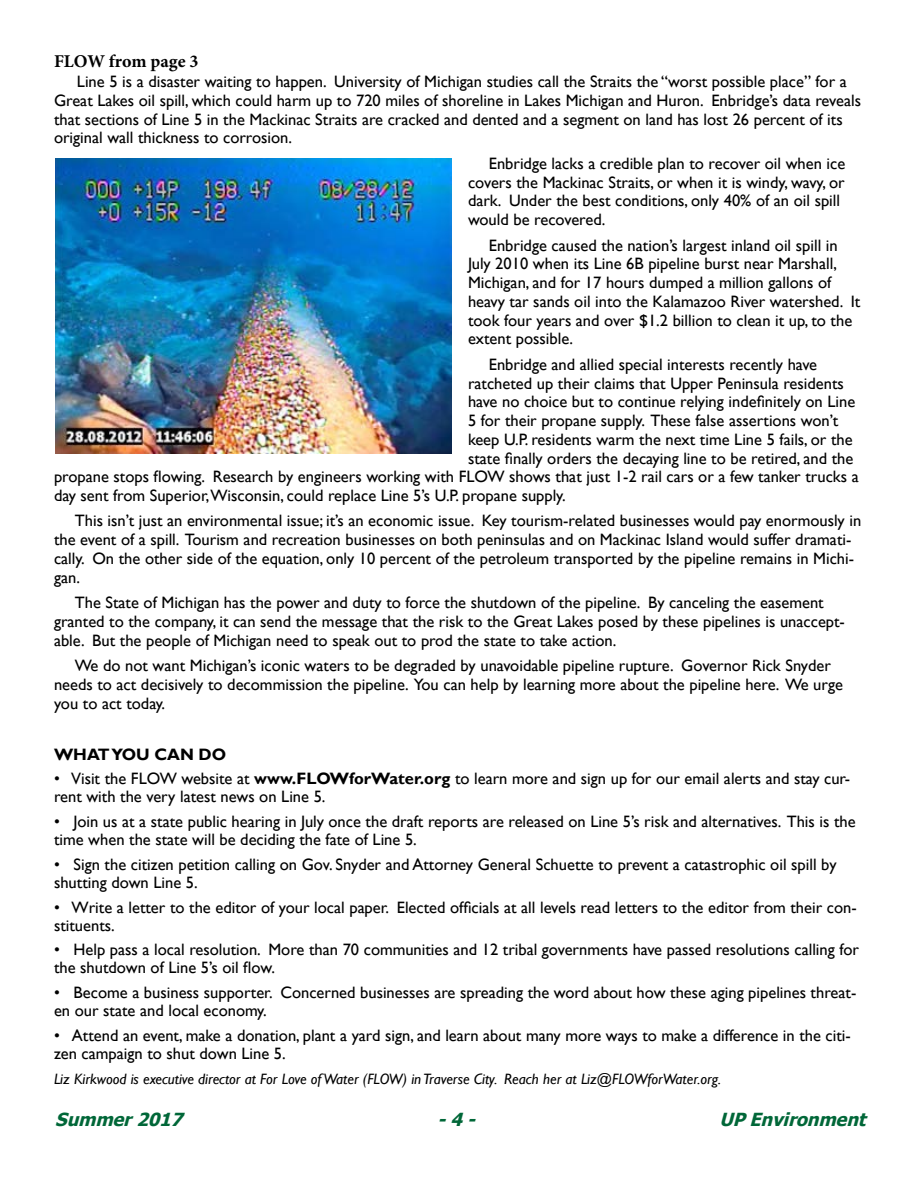
<style>
.page{position:relative;width:918px;height:1188px;background:#fff}
.page>*{position:absolute;margin:0;border:0;box-sizing:border-box;transform-origin:0 0}
.t1{font:italic 700 18px "Tahoma";color:#006738}
.t2{font:700 18px "Minion Pro";color:#000}
.t3{font:16.5px/18.8px "Gill Sans";color:#000}
.t4{font:700 16.5px "Gill Sans";color:#000}
.t5{font:italic 15px "Gill Sans";color:#000}
.s1{font-weight:700}
</style>
<div class="page">
<img style="left:56px;top:158px;width:396px;height:296px">
<p class="t2" style="left:54px;top:49px;width:146px">FLOW from page 3</p>
<p class="t3" style="left:54px;top:72px;width:809px;text-indent:23px">Line 5 is a disaster waiting to happen. University of Michigan studies call the Straits the “worst possible place” for a Great Lakes oil spill, which could harm up to 720 miles of shoreline in Lakes Michigan and Huron. Enbridge’s data reveals that sections of Line 5 in the Mackinac Straits are cracked and dented and a segment on land has lost 26 percent of its original wall thickness to corrosion.</p>
<p class="t3" style="left:468px;top:154px;width:379px;text-indent:21px">Enbridge lacks a credible plan to recover oil when ice covers the Mackinac Straits, or when it is windy, wavy, or dark. Under the best conditions, only 40% of an oil spill would be recovered.</p>
<p class="t3" style="left:468px;top:236px;width:394px;text-indent:21px">Enbridge caused the nation’s largest inland oil spill in July 2010 when its Line 6B pipeline burst near Marshall, Michigan, and for 17 hours dumped a million gallons of heavy tar sands oil into the Kalamazoo River watershed. It took four years and over $1.2 billion to clean it up, to the extent possible.</p>
<p class="t3" style="left:489px;top:355px;width:330px">Enbridge and allied special interests recently have</p>
<p class="t3" style="left:468px;top:374px;width:377px">ratcheted up their claims that Upper Peninsula residents</p>
<p class="t3" style="left:468px;top:393px;width:389px">have no choice but to continue relying indefinitely on Line</p>
<p class="t3" style="left:468px;top:411px;width:372px">5 for their propane supply. These false assertions won’t</p>
<p class="t3" style="left:468px;top:430px;width:386px">keep U.P. residents warm the next time Line 5 fails, or the</p>
<p class="t3" style="left:468px;top:449px;width:387px">state finally orders the decaying line to be retired, and the</p>
<p class="t3" style="left:54px;top:468px;width:806px">propane stops flowing. Research by engineers working with FLOW shows that just 1-2 rail cars or a few tanker trucks a</p>
<p class="t3" style="left:54px;top:486px;width:513px">day sent from Superior,Wisconsin, could replace Line 5’s U.P. propane supply.</p>
<p class="t3" style="left:54px;top:512px;width:809px;text-indent:21px">This isn’t just an environmental issue; it’s an economic issue. Key tourism-related businesses would pay enormously in the event of a spill. Tourism and recreation businesses on both peninsulas and on Mackinac Island would suffer dramati&shy;cally. On the other side of the equation, only 10 percent of the petroleum transported by the pipeline remains in Michi&shy;gan.</p>
<p class="t3" style="left:54px;top:594px;width:792px;text-indent:21px">The State of Michigan has the power and duty to force the shutdown of the pipeline. By canceling the easement granted to the company, it can send the message that the risk to the Great Lakes posed by these pipelines is unaccept&shy;able. But the people of Michigan need to speak out to prod the state to take action.</p>
<p class="t3" style="left:54px;top:657px;width:791px;text-indent:21px">We do not want Michigan’s iconic waters to be degraded by unavoidable pipeline rupture. Governor Rick Snyder needs to act decisively to decommission the pipeline. You can help by learning more about the pipeline here. We urge you to act today.</p>
<p class="t4" style="left:54px;top:744px;width:174px">WHAT YOU CAN DO</p>
<p class="t3" style="left:54px;top:770px;width:798px;line-height:18px">• Visit the FLOW website at <span class="s1">www.FLOWforWater.org</span> to learn more and sign up for our email alerts and stay cur&shy;rent with the very latest news on Line 5.</p>
<p class="t3" style="left:54px;top:813px;width:803px;line-height:18px">• Join us at a state public hearing in July once the draft reports are released on Line 5’s risk and alternatives. This is the time when the state will be deciding the fate of Line 5.</p>
<p class="t3" style="left:54px;top:856px;width:784px;line-height:18px">• Sign the citizen petition calling on Gov. Snyder and Attorney General Schuette to prevent a catastrophic oil spill by shutting down Line 5.</p>
<p class="t3" style="left:54px;top:898px;width:804px;line-height:18px">• Write a letter to the editor of your local paper. Elected officials at all levels read letters to the editor from their con&shy;stituents.</p>
<p class="t3" style="left:54px;top:941px;width:807px;line-height:18px">• Help pass a local resolution. More than 70 communities and 12 tribal governments have passed resolutions calling for the shutdown of Line 5’s oil flow.</p>
<p class="t3" style="left:54px;top:984px;width:804px;line-height:18px">• Become a business supporter. Concerned businesses are spreading the word about how these aging pipelines threat&shy;en our state and local economy.</p>
<p class="t3" style="left:54px;top:1027px;width:798px;line-height:18px">• Attend an event, make a donation, plant a yard sign, and learn about many more ways to make a difference in the citi&shy;zen campaign to shut down Line 5.</p>
<p class="t5" style="left:54px;top:1070px;width:669px">Liz Kirkwood is executive director at For Love of Water (FLOW) in Traverse City. Reach her at Liz@FLOWforWater.org.</p>
<p class="t1" style="left:55px;top:1107px;width:136px">Summer2017</p>
<p class="t1" style="left:437px;top:1107px;width:46px">-4-</p>
<p class="t1" style="left:719px;top:1107px;width:155px">UPEnvironment</p>
</div>
